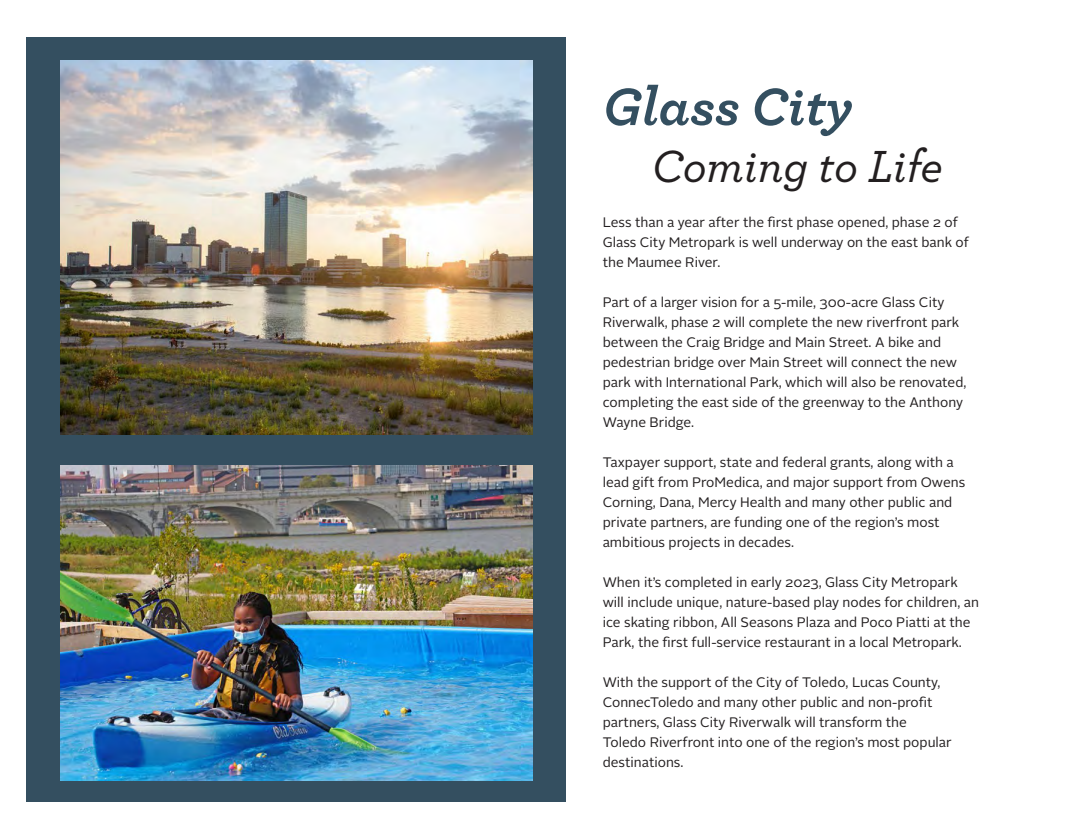
<style>
.page{position:relative;width:1065px;height:840px;background:#fff}
.page>*{position:absolute;margin:0;border:0;box-sizing:border-box;transform-origin:0 0}
.t1{font:italic 700 55.12px "Archer";color:#344f60}
.t2{font:italic 500 47.25px "Archer";color:#231f20}
.t3{font:13.75px/20px "Alright Sans";color:#231f20}
</style>
<div class="page">
<div style="left:26px;top:38px;width:540px;height:764px;background:#344f60"></div>
<img style="left:60px;top:60px;width:472px;height:374px">
<img style="left:60px;top:465px;width:472px;height:315px">
<p class="t1" style="left:603px;top:63px;width:252px">Glass City</p>
<p class="t2" style="left:652px;top:131px;width:293px">Coming to Life</p>
<p class="t3" style="left:603px;top:212px;width:368px">Less than a year after the first phase opened, phase 2 of<br>Glass City Metropark is well underway on the east bank of the Maumee River.</p>
<p class="t3" style="left:603px;top:292px;width:365px">Part of a larger vision for a 5-mile, 300-acre Glass City Riverwalk, phase 2 will complete the new riverfront park between the Craig Bridge and Main Street. A bike and pedestrian bridge over Main Street will connect the new park with International Park, which will also be renovated, completing the east side of the greenway to the Anthony Wayne Bridge.</p>
<p class="t3" style="left:603px;top:452px;width:364px">Taxpayer support, state and federal grants, along with a lead gift from ProMedica, and major support from Owens Corning, Dana, Mercy Health and many other public and private partners, are funding one of the region’s most ambitious projects in decades.</p>
<p class="t3" style="left:603px;top:572px;width:378px">When it’s completed in early 2023, Glass City Metropark will include unique, nature-based play nodes for children, an ice skating ribbon, All Seasons Plaza and Poco Piatti at the Park, the first full-service restaurant in a local Metropark.</p>
<p class="t3" style="left:603px;top:673px;width:351px">With the support of the City of Toledo, Lucas County, ConnecToledo and many other public and non-profit partners, Glass City Riverwalk will transform the Toledo Riverfront into one of the region’s most popular destinations.</p>
</div>
